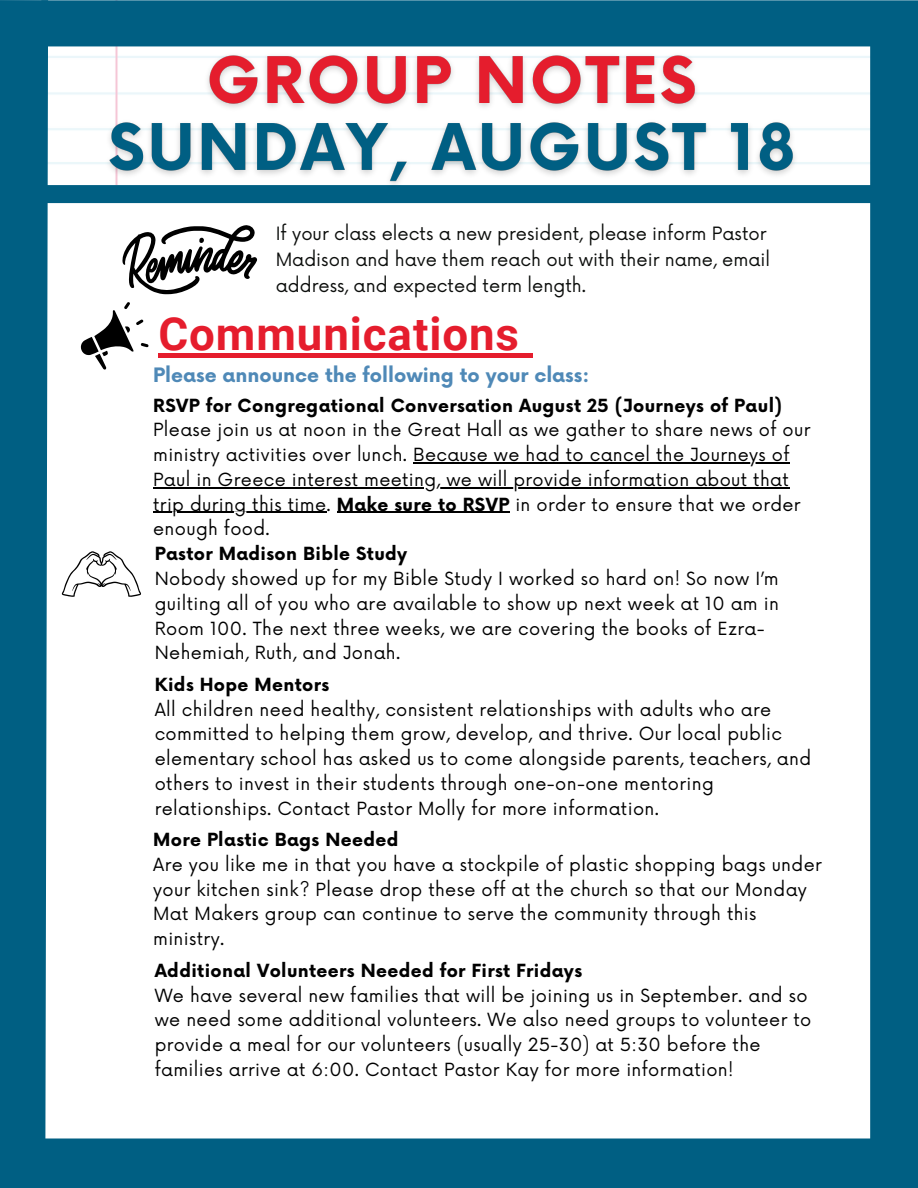
<style>
.page{position:relative;width:918px;height:1188px;background:#fff}
.page>*{position:absolute;margin:0;border:0;box-sizing:border-box;transform-origin:0 0}
.t1{font:700 45.6px "Roboto";letter-spacing:.02em;color:#e51d2d}
.t2{font:700 19.35px "Now";color:#4f89b7}
.t3{font:17.85px/26px "Now";color:#0c0e0c}
.t4{font:17.7px/24.8px "Now";letter-spacing:.02em;color:#000}
.t5{font:700 17.7px "Now";letter-spacing:.02em;color:#000}
.s1{font-weight:700}
</style>
<div class="page">
<svg style="left:0;top:0;width:92px;height:1188px"></svg>
<div style="left:870px;top:23px;width:48px;height:1165px;background:#005f83"></div>
<svg style="left:122px;top:225px;width:135px;height:69px"></svg>
<div style="left:41px;top:185px;width:850px;height:18px;background:#005f83"></div>
<svg style="left:81px;top:302px;width:68px;height:68px"></svg>
<hr style="left:158px;top:353px;width:362px;height:4px;background:#e51d2d">
<hr style="left:520px;top:353px;width:12px;height:4px;background:#e51d2d">
<div style="left:45px;top:1138px;width:846px;height:50px;background:#005f83"></div>
<div style="left:41px;top:0;width:877px;height:46px;background:#005f83"></div>
<svg style="left:61px;top:551px;width:80px;height:46px"></svg>
<img style="left:100px;top:48px;width:704px;height:138px">
<hr style="left:413px;top:462px;width:377px;height:1px;background:#000">
<hr style="left:153px;top:487px;width:636px;height:1px;background:#000">
<hr style="left:153px;top:512px;width:173px;height:1px;background:#000">
<hr style="left:337px;top:512px;width:173px;height:1px;background:#000">
<p class="t3" style="left:276px;top:222px;width:496px">If your class elects a new president, please inform Pastor<br>Madison and have them reach out with their name, email address, and expected term length.</p>
<p class="t1" style="left:158px;top:307px;width:362px">Communications</p>
<p class="t2" style="left:153px;top:365px;width:438px">Please announce the following to your class:</p>
<h2 class="t5" style="left:153px;top:396px;width:630px">RSVP for Congregational Conversation August 25 (Journeys of Paul)</h2>
<h3 class="t4" style="left:153px;top:419px;width:659px">Please join us at noon in the Great Hall as we gather to share news of our ministry activities over lunch. Because we had to cancel the Journeys of</h3>
<p class="t4" style="left:153px;top:468px;width:637px">Paul in Greece interest meeting, we will provide information about that</p>
<p class="t4" style="left:153px;top:493px;width:649px">trip during this time. <span class="s1">Make sure to RSVP</span> in order to ensure that we order enough food.</p>
<p class="t5" style="left:155px;top:545px;width:254px">Pastor Madison Bible Study</p>
<p class="t4" style="left:155px;top:567px;width:626px">Nobody showed up for my Bible Study I worked so hard on! So now I’m guilting all of you who are available to show up next week at 10 am in Room 100. The next three weeks, we are covering the books of Ezra-Nehemiah, Ruth, and Jonah.</p>
<p class="t5" style="left:155px;top:675px;width:176px">Kids Hope Mentors</p>
<p class="t4" style="left:155px;top:698px;width:658px">All children need healthy, consistent relationships with adults who are committed to helping them grow, develop, and thrive. Our local public elementary school has asked us to come alongside parents, teachers, and others to invest in their students through one-on-one mentoring relationships. Contact Pastor Molly for more information.</p>
<p class="t5" style="left:153px;top:830px;width:247px">More Plastic Bags Needed</p>
<p class="t4" style="left:153px;top:853px;width:670px">Are you like me in that you have a stockpile of plastic shopping bags under your kitchen sink? Please drop these off at the church so that our Monday Mat Makers group can continue to serve the community through this ministry.</p>
<p class="t5" style="left:155px;top:961px;width:429px">Additional Volunteers Needed for First Fridays</p>
<p class="t4" style="left:155px;top:984px;width:658px">We have several new families that will be joining us in September. and so we need some additional volunteers. We also need groups to volunteer to provide a meal for our volunteers (usually 25-30) at 5:30 before the families arrive at 6:00. Contact Pastor Kay for more information!</p>
</div>
